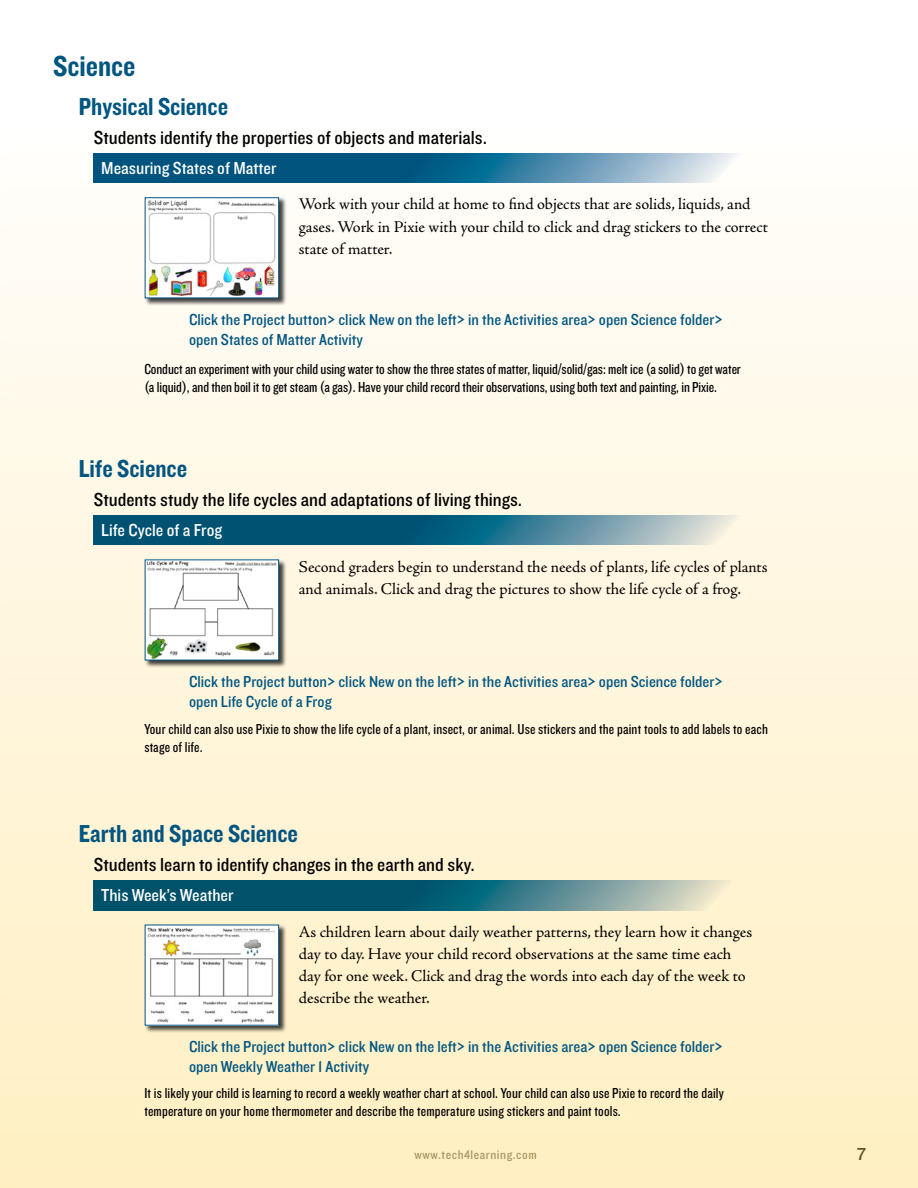
<style>
.page{position:relative;width:918px;height:1188px;background:#fff}
.page>*{position:absolute;margin:0;border:0;box-sizing:border-box;transform-origin:0 0}
.t1{font:30px "Knockout HTF50 Welterweight";color:#005581}
.t2{font:25.5px "Knockout HTF50 Welterweight";color:#005581}
.t3{font:19.5px "Knockout HTF30 Junior Welterwt";color:#000}
.t4{font:18px "Knockout HTF30 Junior Welterwt";color:#fff}
.t5{font:18px "Knockout HTF31 Junior Middlewt";color:#5f522c}
.t6{font:16.5px/22.2px "Adobe Jenson Pro";letter-spacing:-.005em;color:#000}
.t7{font:16.5px/19.8px "Knockout HTF30 Junior Welterwt";color:#005581}
.t8{font:15px/18px "Knockout HTF29 Junior Liteweight";letter-spacing:.01em;color:#000}
.t9{font:13.2px "Knockout HTF30 Junior Welterwt";letter-spacing:.04em;color:#aa9f82}
</style>
<div class="page">
<div style="left:0;top:0;width:918px;height:1188px;background:linear-gradient(to bottom,#fff,#feeec1)"></div>
<svg style="left:0;top:0;width:7px;height:1188px"></svg>
<div style="left:144px;top:197px;width:142px;height:109px;background:#000;opacity:.75"></div>
<img style="left:147px;top:199px;width:130px;height:97px">
<div style="left:145px;top:197px;width:134px;height:101px;border:1px solid #005581"></div>
<svg style="left:94px;top:153px;width:679px;height:30px;background:#3e7fa0"></svg>
<div style="left:144px;top:559px;width:142px;height:109px;background:#000;opacity:.75"></div>
<img style="left:147px;top:561px;width:130px;height:97px">
<svg style="left:94px;top:515px;width:679px;height:30px;background:#3e7c92"></svg>
<div style="left:144px;top:924px;width:142px;height:109px;background:#000;opacity:.75"></div>
<img style="left:147px;top:927px;width:130px;height:97px">
<svg style="left:94px;top:881px;width:679px;height:29px;background:#417c87"></svg>
<h1 class="t1" style="left:53px;top:51px;width:84px">Science</h1>
<h2 class="t2" style="left:79px;top:93px;width:151px">Physical Science</h2>
<h3 class="t3" style="left:94px;top:127px;width:395px">Students identify the properties of objects and materials.</h3>
<p class="t4" style="left:101px;top:159px;width:177px">Measuring States of Matter</p>
<p class="t6" style="left:299px;top:193px;width:471px">Work with your child at home to find objects that are solids, liquids, and gases. Work in Pixie with your child to click and drag stickers to the correct state of matter.</p>
<p class="t7" style="left:189px;top:310px;width:535px">Click the Project button&gt; click New on the left&gt; in the Activities area&gt; open Science folder&gt; open States of Matter Activity</p>
<p class="t8" style="left:144px;top:360px;width:598px">Conduct an experiment with your child using water to show the three states of matter, liquid/solid/gas: melt ice (a solid) to get water (a liquid), and then boil it to get steam (a gas). Have your child record their observations, using both text and painting, in Pixie.</p>
<h2 class="t2" style="left:79px;top:455px;width:110px">Life Science</h2>
<h3 class="t3" style="left:94px;top:490px;width:430px">Students study the life cycles and adaptations of living things.</h3>
<p class="t4" style="left:101px;top:521px;width:122px">Life Cycle of a Frog</p>
<p class="t6" style="left:299px;top:556px;width:470px">Second graders begin to understand the needs of plants, life cycles of plants and animals. Click and drag the pictures to show the life cycle of a frog.</p>
<p class="t7" style="left:189px;top:672px;width:535px">Click the Project button&gt; click New on the left&gt; in the Activities area&gt; open Science folder&gt; open Life Cycle of a Frog</p>
<p class="t8" style="left:144px;top:721px;width:625px">Your child can also use Pixie to show the life cycle of a plant, insect, or animal. Use stickers and the paint tools to add labels to each stage of life.</p>
<h2 class="t2" style="left:79px;top:821px;width:221px">Earth and Space Science</h2>
<h3 class="t3" style="left:94px;top:855px;width:382px">Students learn to identify changes in the earth and sky.</h3>
<p class="t4" style="left:101px;top:886px;width:134px">This Week’s Weather</p>
<p class="t6" style="left:299px;top:921px;width:455px">As children learn about daily weather patterns, they learn how it changes day to day. Have your child record observations at the same time each day for one week. Click and drag the words into each day of the week to describe the weather.</p>
<p class="t7" style="left:189px;top:1038px;width:535px">Click the Project button&gt; click New on the left&gt; in the Activities area&gt; open Science folder&gt; open Weekly Weather 1 Activity</p>
<p class="t8" style="left:144px;top:1084px;width:581px">It is likely your child is learning to record a weekly weather chart at school. Your child can also use Pixie to record the daily temperature on your home thermometer and describe the temperature using stickers and paint tools.</p>
<p class="t9" style="left:415px;top:1148px;width:124px">www.tech4learning.com</p>
<p class="t5" style="left:857px;top:1144px;width:11px">7</p>
</div>
